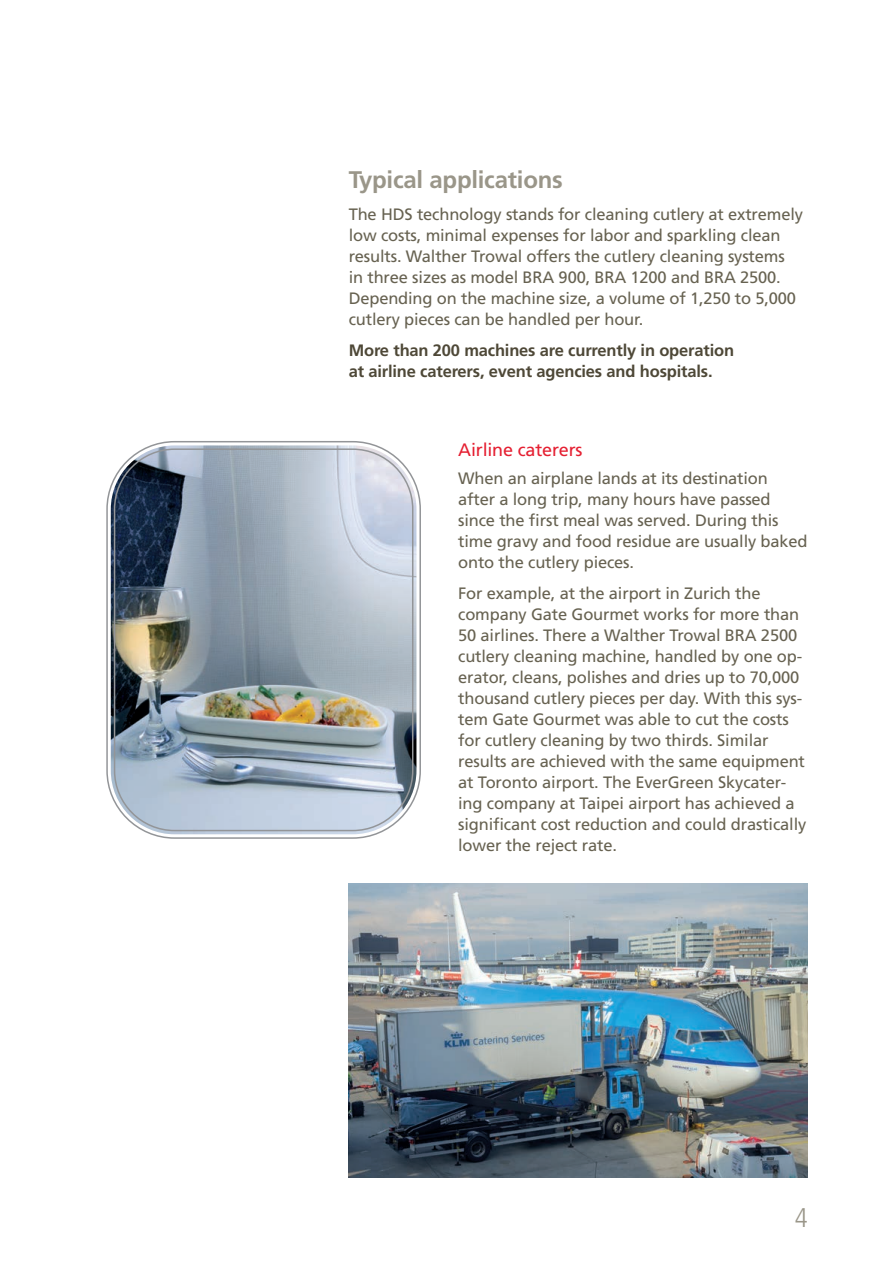
<style>
.page{position:relative;width:893px;height:1263px;background:#fff}
.page>*{position:absolute;margin:0;border:0;box-sizing:border-box;transform-origin:0 0}
.t1{font:300 condensed 27px "Frutiger LT Std";color:#9a9689}
.SUB_ohne_Linie{font:700 24px "Frutiger LT Std";letter-spacing:-.01em;color:#9a9689}
.ZWI{font:18px "Frutiger LT Std";letter-spacing:-.01em;color:#e52032}
.Fließ{font:16.5px/21px "Frutiger LT Std";letter-spacing:-.01em;color:#676251}
.Fließ-2{font:700 16.5px/21px "Frutiger LT Std";letter-spacing:-.01em;color:#4e4837}
</style>
<div class="page">
<img style="left:349px;top:883px;width:459px;height:294px">
<img style="left:111px;top:445px;width:305px;height:389px">
<div style="left:106px;top:441px;width:315px;height:398px;border:2px solid #939598;border-radius:68px"></div>
<div style="left:114px;top:448px;width:299px;height:383px;border:2px solid #939598;border-radius:60px"></div>
<p class="SUB_ohne_Linie" style="left:349px;top:166px;width:216px">Typical applications</p>
<p class="Fließ" style="left:349px;top:204px;width:456px">The HDS technology stands for cleaning cutlery at extremely low costs, minimal expenses for labor and sparkling clean results. Walther Trowal offers the cutlery cleaning systems in three sizes as model BRA 900, BRA 1200 and BRA 2500.<br>Depending on the machine size, a volume of 1,250 to 5,000 cutlery pieces can be handled per hour.</p>
<p class="Fließ-2" style="left:349px;top:340px;width:387px">More than 200 machines are currently in operation at airline caterers, event agencies and hospitals.</p>
<p class="ZWI" style="left:458px;top:439px;width:126px">Airline caterers</p>
<p class="Fließ" style="left:458px;top:467px;width:351px">When an airplane lands at its destination after a long trip, many hours have passed since the first meal was served. During this time gravy and food residue are usually baked onto the cutlery pieces.</p>
<p class="Fließ" style="left:458px;top:583px;width:350px">For example, at the airport in Zurich the company Gate Gourmet works for more than 50 airlines. There a Walther Trowal BRA 2500 cutlery cleaning machine, handled by one op&shy;erator, cleans, polishes and dries up to 70,000 thousand cutlery pieces per day. With this sys&shy;tem Gate Gourmet was able to cut the costs for cutlery cleaning by two thirds. Similar results are achieved with the same equipment at Toronto airport. The EverGreen Skycater&shy;ing company at Taipei airport has achieved a significant cost reduction and could drastically lower the reject rate.</p>
<h1 class="t1" style="left:795px;top:1202px;width:14px">4</h1>
</div>
